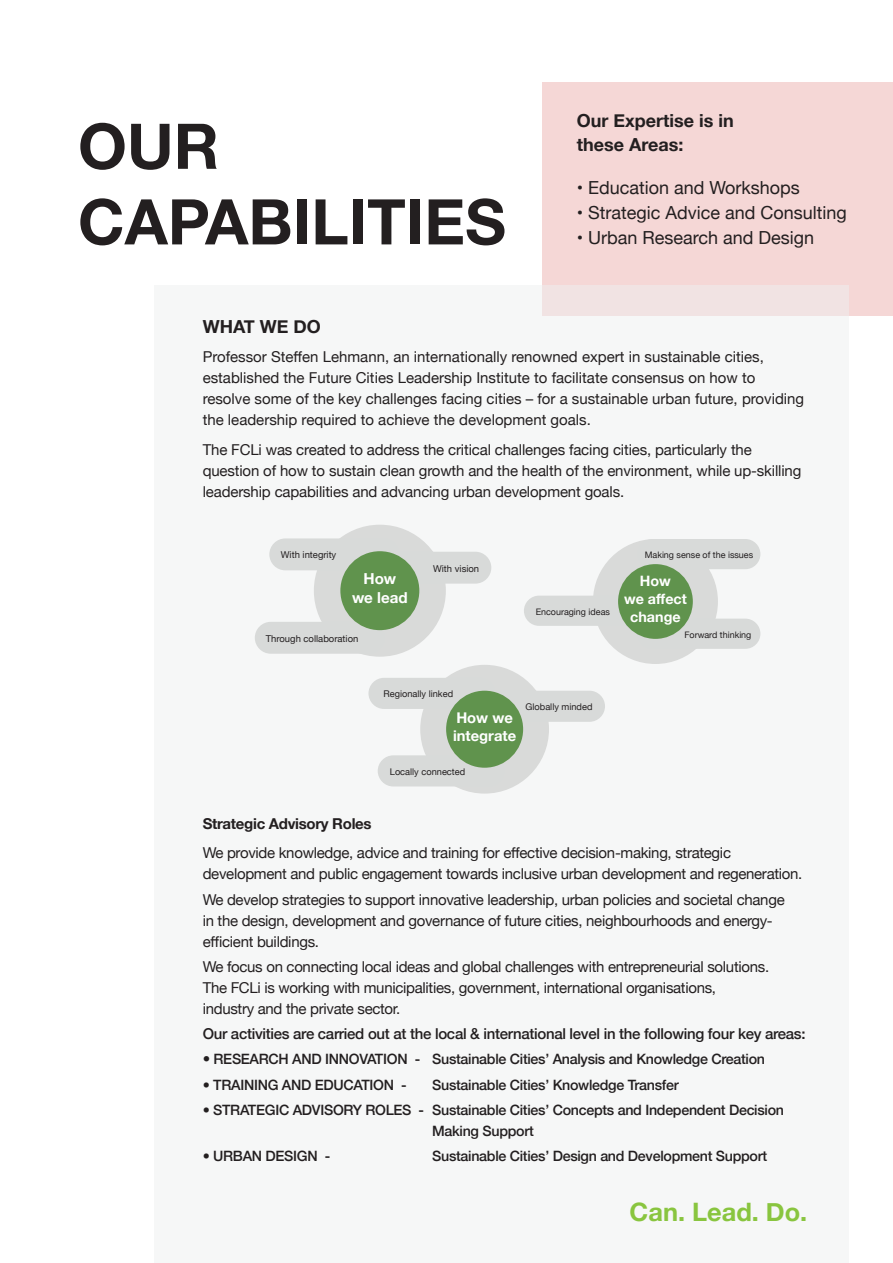
<style>
.page{position:relative;width:893px;height:1263px;background:#fff}
.page>*{position:absolute;margin:0;border:0;box-sizing:border-box;transform-origin:0 0}
.t1{font:700 63px/75.6px "Helvetica Neue";color:#231f20}
.t2{font:700 25.35px "Helvetica Neue";color:#89c53f}
.t3{font:18px "Helvetica Neue";color:#231f20}
.t4{font:700 18px/24px "Helvetica Neue";color:#231f20}
.t5{font:700 15.15px/18.9px "Helvetica Neue";color:#fff;text-align:center}
.t6{font:15px/21px "Helvetica Neue";letter-spacing:-.02em;color:#231f20}
.t7{font:15px/21px "Helvetica Neue";color:#231f20}
.t8{font:500 15px "Helvetica Neue";letter-spacing:-.02em;color:#231f20}
.t9{font:700 15px "Helvetica Neue";letter-spacing:-.02em;color:#231f20}
.t10{font:700 14.7px/18.5px "Helvetica Neue";color:#fff}
.t11{font:700 14.4px/17.9px "Helvetica Neue";color:#fff;text-align:center}
.t12{font:500 14.25px/21px "Helvetica Neue";letter-spacing:-.02em;color:#231f20}
.t13{font:9.45px "Helvetica Neue";color:#231f20}
.t14{font:9.3px "Helvetica Neue";color:#231f20}
.t15{font:9px "Helvetica Neue";color:#231f20}
.s1{font-size:15px}
</style>
<div class="page">
<div style="left:543px;top:82px;width:350px;height:234px;background:#f5d7d6"></div>
<div style="left:154px;top:286px;width:695px;height:977px;background:#f6f7f7"></div>
<div style="left:314px;top:525px;width:132px;height:132px;background:#d9dad9;border-radius:50%"></div>
<div style="left:269px;top:538px;width:130px;height:32px;background:#d8dad9;border-radius:16px"></div>
<div style="left:255px;top:622px;width:130px;height:32px;background:#d8dad9;border-radius:16px"></div>
<div style="left:362px;top:552px;width:129px;height:32px;background:#d8dad9;border-radius:16px"></div>
<div style="left:340px;top:551px;width:79px;height:79px;background:#60934d;border-radius:50%"></div>
<div style="left:420px;top:665px;width:129px;height:128px;background:#d9dad9;border-radius:50%"></div>
<div style="left:368px;top:678px;width:127px;height:31px;background:#d8dad9;border-radius:16px"></div>
<div style="left:378px;top:755px;width:126px;height:31px;background:#d8dad9;border-radius:16px"></div>
<div style="left:478px;top:691px;width:127px;height:31px;background:#d8dad9;border-radius:16px"></div>
<div style="left:446px;top:691px;width:77px;height:77px;background:#60934d;border-radius:50%"></div>
<div style="left:593px;top:539px;width:125px;height:125px;background:#d9dad9;border-radius:50%"></div>
<div style="left:524px;top:596px;width:123px;height:30px;background:#d8dad9;border-radius:15px"></div>
<div style="left:637px;top:539px;width:123px;height:30px;background:#d8dad9;border-radius:15px"></div>
<div style="left:637px;top:619px;width:123px;height:30px;background:#d8dad9;border-radius:15px"></div>
<div style="left:618px;top:564px;width:75px;height:75px;background:#60934d;border-radius:50%"></div>
<p class="t1" style="left:78px;top:110px;width:430px">OUR<br>CAPABILITIES</p>
<p class="t4" style="left:577px;top:109px;width:158px">Our Expertise is in these Areas:</p>
<p class="t3" style="left:577px;top:174px;width:225px">• Education and Workshops</p>
<p class="t3" style="left:577px;top:199px;width:271px">• Strategic Advice and Consulting</p>
<p class="t3" style="left:577px;top:225px;width:239px">• Urban Research and Design</p>
<p class="t4" style="left:203px;top:315px;width:120px">WHAT WE DO</p>
<p class="t7" style="left:203px;top:347px;width:603px">Professor Steffen Lehmann, an internationally renowned expert in sustainable cities, established the Future Cities Leadership Institute to facilitate consensus on how to resolve some of the key challenges facing cities – for a sustainable urban future, providing the leadership required to achieve the development goals.</p>
<p class="t6" style="left:203px;top:440px;width:600px">The FCLi was created to address the critical challenges facing cities, particularly the question of how to sustain clean growth and the health of the environment, while up-skilling leadership capabilities and advancing urban development goals.</p>
<p class="t13" style="left:281px;top:548px;width:57px">With integrity</p>
<p class="t15" style="left:645px;top:548px;width:110px">Making sense of the issues</p>
<p class="t5" style="left:352px;top:570px;width:57px">How we lead</p>
<p class="t13" style="left:433px;top:561px;width:48px">With vision</p>
<p class="t15" style="left:536px;top:605px;width:76px">Encouraging ideas</p>
<p class="t11" style="left:624px;top:573px;width:64px">How<br>we affect change</p>
<p class="t13" style="left:266px;top:632px;width:94px">Through collaboration</p>
<p class="t15" style="left:684px;top:628px;width:68px">Forward thinking</p>
<p class="t14" style="left:383px;top:687px;width:71px">Regionally linked</p>
<p class="t10" style="left:453px;top:709px;width:65px">How we integrate</p>
<p class="t14" style="left:390px;top:765px;width:77px">Locally connected</p>
<p class="t14" style="left:525px;top:700px;width:68px">Globally minded</p>
<p class="t9" style="left:203px;top:812px;width:170px">Strategic Advisory Roles</p>
<p class="t6" style="left:203px;top:843px;width:601px">We provide knowledge, advice and training for effective decision-making, strategic development and public engagement towards inclusive urban development and regeneration.</p>
<p class="t6" style="left:203px;top:890px;width:583px">We develop strategies to support innovative leadership, urban policies and societal change in the design, development and governance of future cities, neighbourhoods and energy&shy;efficient buildings.</p>
<p class="t6" style="left:203px;top:957px;width:568px">We focus on connecting local ideas and global challenges with entrepreneurial solutions.<br>The FCLi is working with municipalities, government, international organisations, industry and the private sector.</p>
<p class="t8" style="left:203px;top:1022px;width:604px">Our activities are carried out at the local &amp; international level in the following four key areas:</p>
<p class="t12" style="left:203px;top:1048px;width:564px"><span class="s1">•</span> RESEARCH AND INNOVATION - Sustainable Cities’ Analysis and Knowledge Creation</p>
<p class="t12" style="left:203px;top:1073px;width:206px">• TRAINING AND EDUCATION -</p>
<p class="t12" style="left:432px;top:1073px;width:248px">Sustainable Cities’ Knowledge Transfer</p>
<p class="t12" style="left:432px;top:1098px;width:353px;text-indent:-230px">• STRATEGIC ADVISORY ROLES - Sustainable Cities’ Concepts and Independent Decision<br>Making Support</p>
<p class="t12" style="left:203px;top:1144px;width:129px">• URBAN DESIGN -</p>
<p class="t12" style="left:432px;top:1144px;width:336px">Sustainable Cities’ Design and Development Support</p>
<p class="t2" style="left:630px;top:1192px;width:179px">Can. Lead. Do.</p>
</div>
